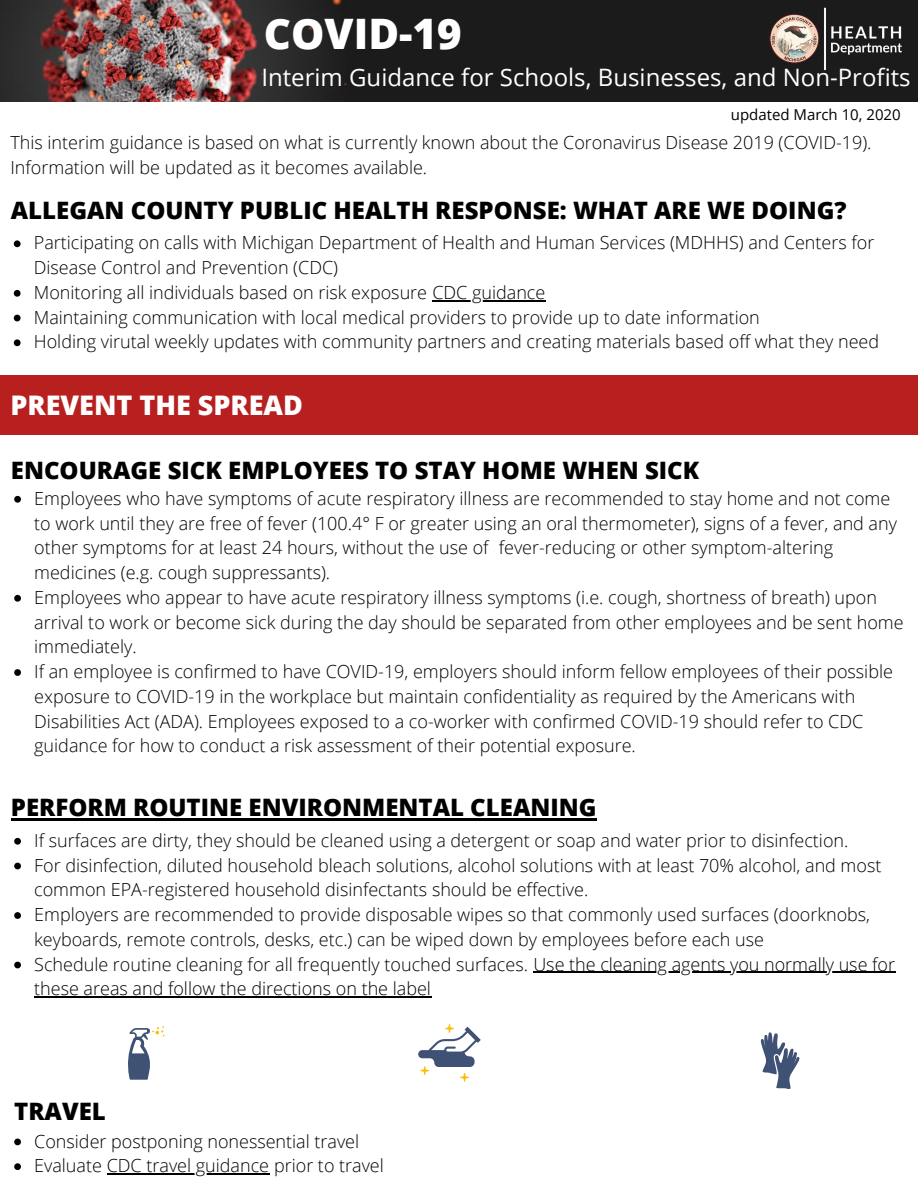
<style>
.page{position:relative;width:918px;height:1188px;background:#fff}
.page>*{position:absolute;margin:0;border:0;box-sizing:border-box;transform-origin:0 0}
.t1{font:800 42px "Open Sans";color:#fff}
.t2{font:800 27px "Open Sans";color:#fff}
.t3{font:800 24px "Open Sans";color:#000}
.t4{font:24px "Open Sans";color:#fff}
.t5{font:300 18px/24.8px "Open Sans";color:#000}
.t6{font:15px "Open Sans";color:#000}
</style>
<div class="page">
<div style="left:264px;top:0;width:654px;height:102px;background:#1b1b1b"></div>
<img style="left:0;top:0;width:346px;height:101px">
<div style="left:0;top:375px;width:918px;height:59px;background:#b82020"></div>
<img style="left:769px;top:7px;width:133px;height:64px">
<svg style="left:14px;top:838px;width:7px;height:7px"></svg>
<svg style="left:14px;top:863px;width:7px;height:6px"></svg>
<svg style="left:14px;top:912px;width:7px;height:7px"></svg>
<svg style="left:14px;top:962px;width:7px;height:6px"></svg>
<hr style="left:533px;top:972px;width:363px;height:1px;background:#000">
<hr style="left:34px;top:997px;width:398px;height:1px;background:#000">
<svg style="left:14px;top:240px;width:7px;height:7px"></svg>
<svg style="left:14px;top:290px;width:7px;height:7px"></svg>
<hr style="left:432px;top:300px;width:113px;height:1px;background:#000">
<svg style="left:14px;top:315px;width:7px;height:6px"></svg>
<svg style="left:14px;top:339px;width:7px;height:7px"></svg>
<svg style="left:14px;top:496px;width:7px;height:7px"></svg>
<svg style="left:14px;top:595px;width:7px;height:7px"></svg>
<svg style="left:14px;top:669px;width:7px;height:7px"></svg>
<svg style="left:418px;top:1024px;width:63px;height:58px"></svg>
<svg style="left:128px;top:1026px;width:37px;height:54px"></svg>
<svg style="left:760px;top:1032px;width:40px;height:57px"></svg>
<hr style="left:11px;top:819px;width:586px;height:2px;background:#000">
<svg style="left:14px;top:1139px;width:7px;height:6px"></svg>
<svg style="left:14px;top:1163px;width:7px;height:7px"></svg>
<hr style="left:107px;top:1173px;width:162px;height:2px;background:#000">
<h1 class="t1" style="left:264px;top:4px;width:199px">COVID-19</h1>
<h3 class="t4" style="left:261px;top:61px;width:651px">Interim Guidance for Schools, Businesses, and Non-Profits</h3>
<p class="t6" style="left:731px;top:104px;width:171px">updated March 10, 2020</p>
<p class="t5" style="left:10px;top:130px;width:863px">This interim guidance is based on what is currently known about the Coronavirus Disease 2019 (COVID-19).<br>Information will be updated as it becomes available.</p>
<h3 class="t3" style="left:11px;top:193px;width:837px">ALLEGAN COUNTY PUBLIC HEALTH RESPONSE: WHAT ARE WE DOING?</h3>
<p class="t5" style="left:34px;top:230px;width:847px">Participating on calls with Michigan Department of Health and Human Services (MDHHS) and Centers for Disease Control and Prevention (CDC)<br>Monitoring all individuals based on risk exposure CDC guidance<br>Maintaining communication with local medical providers to provide up to date information<br>Holding virutal weekly updates with community partners and creating materials based off what they need</p>
<h2 class="t2" style="left:10px;top:386px;width:294px">PREVENT THE SPREAD</h2>
<h3 class="t3" style="left:11px;top:453px;width:690px">ENCOURAGE SICK EMPLOYEES TO STAY HOME WHEN SICK</h3>
<p class="t5" style="left:34px;top:486px;width:871px">Employees who have symptoms of acute respiratory illness are recommended to stay home and not come to work until they are free of fever (100.4° F or greater using an oral thermometer), signs of a fever, and any other symptoms for at least 24 hours, without the use of fever-reducing or other symptom-altering medicines (e.g. cough suppressants).<br>Employees who appear to have acute respiratory illness symptoms (i.e. cough, shortness of breath) upon arrival to work or become sick during the day should be separated from other employees and be sent home immediately.<br>If an employee is confirmed to have COVID-19, employers should inform fellow employees of their possible exposure to COVID-19 in the workplace but maintain confidentiality as required by the Americans with Disabilities Act (ADA). Employees exposed to a co-worker with confirmed COVID-19 should refer to CDC guidance for how to conduct a risk assessment of their potential exposure.</p>
<h3 class="t3" style="left:11px;top:791px;width:587px">PERFORM ROUTINE ENVIRONMENTAL CLEANING</h3>
<p class="t5" style="left:34px;top:828px;width:862px">If surfaces are dirty, they should be cleaned using a detergent or soap and water prior to disinfection.<br>For disinfection, diluted household bleach solutions, alcohol solutions with at least 70% alcohol, and most common EPA-registered household disinfectants should be effective.<br>Employers are recommended to provide disposable wipes so that commonly used surfaces (doorknobs, keyboards, remote controls, desks, etc.) can be wiped down by employees before each use<br>Schedule routine cleaning for all frequently touched surfaces. Use the cleaning agents you normally use for these areas and follow the directions on the label</p>
<h3 class="t3" style="left:14px;top:1094px;width:93px">TRAVEL</h3>
<p class="t5" style="left:34px;top:1128px;width:351px">Consider postponing nonessential travel<br>Evaluate CDC travel guidance prior to travel</p>
</div>
